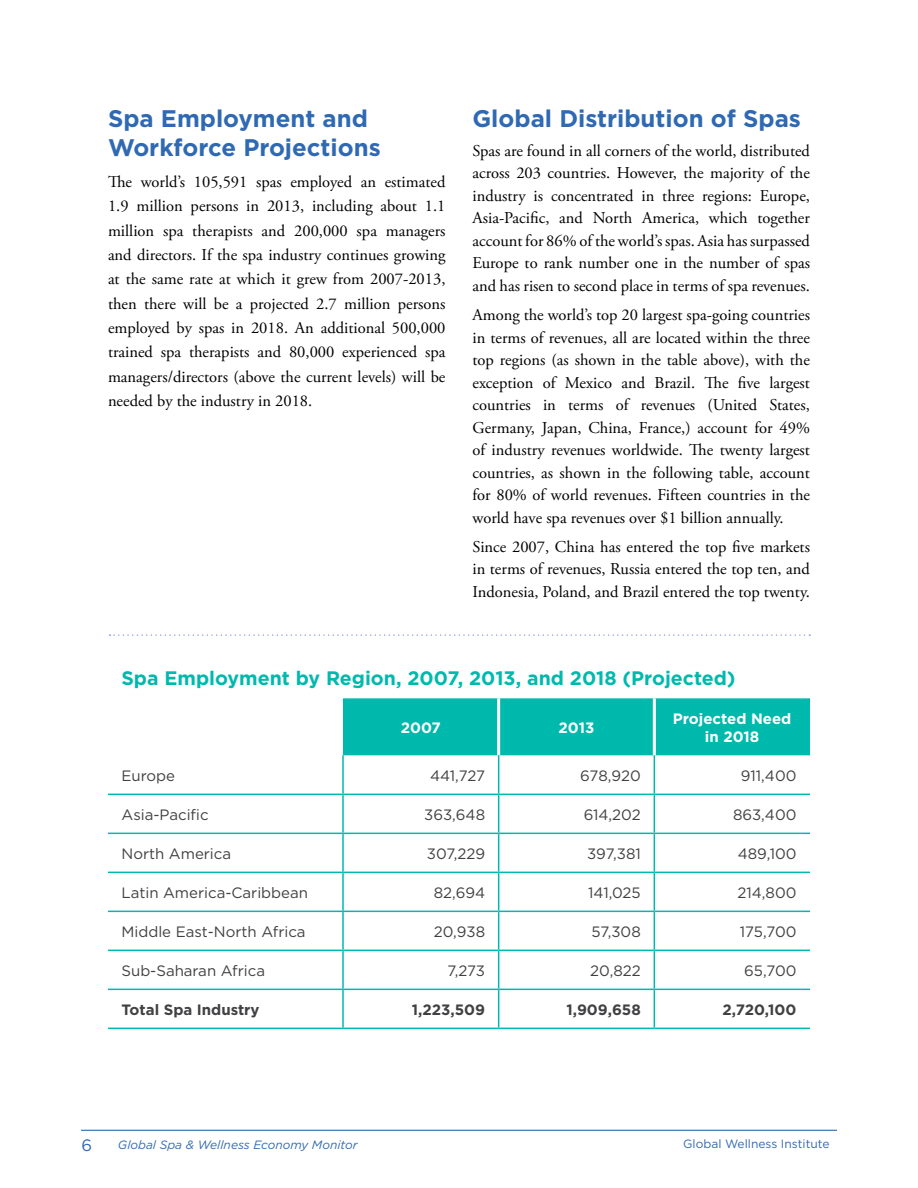
<style>
.page{position:relative;width:918px;height:1188px;background:#fff}
.page>*{position:absolute;margin:0;border:0;box-sizing:border-box;transform-origin:0 0}
.t1{font:700 24px/28.8px "Gotham";color:#3069b3}
.t2{font:700 19.5px "Gotham";color:#00b9ad}
.t3{font:16.5px/22.5px "Adobe Garamond Pro";color:#000;text-align:justify}
.t4{font:16.5px "Gotham";color:#3069b3}
.t5{font:15px "Gotham";color:#414042}
.t6{font:700 15px "Gotham";color:#414042}
.t7{font:700 15px/18px "Gotham";color:#fff;text-align:center}
.t8{font:italic 12px "Gotham";color:#3069b3}
.t9{font:12px "Gotham";color:#3069b3}
</style>
<div class="page">
<hr style="left:81px;top:1130px;width:756px;height:1px;background:#3069b3">
<div style="left:343px;top:698px;width:467px;height:57px;background:#00b9ad"></div>
<hr style="left:497px;top:698px;width:3px;height:57px;background:#fff">
<hr style="left:108px;top:794px;width:235px;height:1px;background:#00b9ad">
<hr style="left:343px;top:794px;width:156px;height:1px;background:#00b9ad">
<hr style="left:499px;top:794px;width:155px;height:1px;background:#00b9ad">
<hr style="left:654px;top:794px;width:156px;height:1px;background:#00b9ad">
<hr style="left:108px;top:833px;width:235px;height:1px;background:#00b9ad">
<hr style="left:343px;top:833px;width:156px;height:1px;background:#00b9ad">
<hr style="left:499px;top:833px;width:155px;height:1px;background:#00b9ad">
<hr style="left:654px;top:833px;width:156px;height:1px;background:#00b9ad">
<hr style="left:108px;top:872px;width:235px;height:1px;background:#00b9ad">
<hr style="left:343px;top:872px;width:156px;height:1px;background:#00b9ad">
<hr style="left:499px;top:872px;width:155px;height:1px;background:#00b9ad">
<hr style="left:654px;top:872px;width:156px;height:1px;background:#00b9ad">
<hr style="left:108px;top:911px;width:235px;height:1px;background:#00b9ad">
<hr style="left:343px;top:911px;width:156px;height:1px;background:#00b9ad">
<hr style="left:499px;top:911px;width:155px;height:1px;background:#00b9ad">
<hr style="left:654px;top:911px;width:156px;height:1px;background:#00b9ad">
<hr style="left:108px;top:950px;width:235px;height:1px;background:#00b9ad">
<hr style="left:343px;top:950px;width:156px;height:1px;background:#00b9ad">
<hr style="left:499px;top:950px;width:155px;height:1px;background:#00b9ad">
<hr style="left:654px;top:950px;width:156px;height:1px;background:#00b9ad">
<hr style="left:108px;top:989px;width:235px;height:1px;background:#00b9ad">
<hr style="left:343px;top:989px;width:156px;height:1px;background:#00b9ad">
<hr style="left:499px;top:989px;width:155px;height:1px;background:#00b9ad">
<hr style="left:654px;top:989px;width:156px;height:1px;background:#00b9ad">
<hr style="left:108px;top:1028px;width:235px;height:1px;background:#00b9ad">
<hr style="left:343px;top:1028px;width:156px;height:1px;background:#00b9ad">
<hr style="left:499px;top:1028px;width:155px;height:1px;background:#00b9ad">
<hr style="left:654px;top:1028px;width:156px;height:1px;background:#00b9ad">
<hr style="left:342px;top:755px;width:2px;height:39px;background:#00b9ad">
<hr style="left:498px;top:755px;width:1px;height:39px;background:#00b9ad">
<hr style="left:342px;top:795px;width:2px;height:38px;background:#00b9ad">
<hr style="left:498px;top:795px;width:1px;height:38px;background:#00b9ad">
<hr style="left:342px;top:834px;width:2px;height:38px;background:#00b9ad">
<hr style="left:498px;top:834px;width:1px;height:38px;background:#00b9ad">
<hr style="left:342px;top:873px;width:2px;height:38px;background:#00b9ad">
<hr style="left:498px;top:873px;width:1px;height:38px;background:#00b9ad">
<hr style="left:342px;top:912px;width:2px;height:38px;background:#00b9ad">
<hr style="left:498px;top:912px;width:1px;height:38px;background:#00b9ad">
<hr style="left:342px;top:951px;width:2px;height:38px;background:#00b9ad">
<hr style="left:498px;top:951px;width:1px;height:38px;background:#00b9ad">
<hr style="left:342px;top:990px;width:2px;height:38px;background:#00b9ad">
<hr style="left:498px;top:990px;width:1px;height:38px;background:#00b9ad">
<hr style="left:653px;top:698px;width:3px;height:57px;background:#fff">
<hr style="left:654px;top:755px;width:1px;height:39px;background:#00b9ad">
<hr style="left:654px;top:795px;width:1px;height:38px;background:#00b9ad">
<hr style="left:654px;top:834px;width:1px;height:38px;background:#00b9ad">
<hr style="left:654px;top:873px;width:1px;height:38px;background:#00b9ad">
<hr style="left:654px;top:912px;width:1px;height:38px;background:#00b9ad">
<hr style="left:654px;top:951px;width:1px;height:38px;background:#00b9ad">
<hr style="left:654px;top:990px;width:1px;height:38px;background:#00b9ad">
<svg style="left:110px;top:634px;width:700px;height:2px"></svg>
<h1 class="t1" style="left:108px;top:104px;width:274px">Spa Employment and<br>Workforce Projections</h1>
<p class="t3" style="left:108px;top:170px;width:339px;line-height:24.3px">The world’s 105,591 spas employed an estimated 1.9 million persons in 2013, including about 1.1 million spa therapists and 200,000 spa managers and directors. If the spa industry continues growing at the same rate at which it grew from 2007-2013, then there will be a projected 2.7 million persons employed by spas in 2018. An additional 500,000 trained spa therapists and 80,000 experienced spa managers/directors (above the current levels) will be needed by the industry in 2018.</p>
<h1 class="t1" style="left:472px;top:104px;width:330px">Global Distribution of Spas</h1>
<p class="t3" style="left:472px;top:140px;width:339px">Spas are found in all corners of the world, distributed across 203 countries. However, the majority of the industry is concentrated in three regions: Europe, Asia-Pacific, and North America, which together account for 86% of the world’s spas. Asia has surpassed Europe to rank number one in the number of spas and has risen to second place in terms of spa revenues.</p>
<p class="t3" style="left:472px;top:304px;width:339px">Among the world’s top 20 largest spa-going countries in terms of revenues, all are located within the three top regions (as shown in the table above), with the exception of Mexico and Brazil. The five largest countries in terms of revenues (United States, Germany, Japan, China, France,) account for 49% of industry revenues worldwide. The twenty largest countries, as shown in the following table, account for 80% of world revenues. Fifteen countries in the world have spa revenues over $1 billion annually.</p>
<p class="t3" style="left:472px;top:536px;width:339px">Since 2007, China has entered the top five markets in terms of revenues, Russia entered the top ten, and Indonesia, Poland, and Brazil entered the top twenty.</p>
<p class="t2" style="left:122px;top:665px;width:616px">Spa Employment by Region, 2007, 2013, and 2018 (Projected)</p>
<p class="t7" style="left:401px;top:718px;width:42px">2007</p>
<p class="t7" style="left:559px;top:718px;width:37px">2013</p>
<p class="t7" style="left:673px;top:709px;width:120px">Projected Need in 2018</p>
<p class="t5" style="left:121px;top:766px;width:55px">Europe</p>
<p class="t5" style="left:430px;top:766px;width:57px">441,727</p>
<p class="t5" style="left:580px;top:766px;width:62px">678,920</p>
<p class="t5" style="left:741px;top:766px;width:57px">911,400</p>
<p class="t5" style="left:121px;top:805px;width:89px">Asia-Pacific</p>
<p class="t5" style="left:424px;top:805px;width:62px">363,648</p>
<p class="t5" style="left:584px;top:805px;width:59px">614,202</p>
<p class="t5" style="left:733px;top:805px;width:65px">863,400</p>
<p class="t5" style="left:122px;top:844px;width:111px">North America</p>
<p class="t5" style="left:427px;top:844px;width:60px">307,229</p>
<p class="t5" style="left:587px;top:844px;width:55px">397,381</p>
<p class="t5" style="left:738px;top:844px;width:60px">489,100</p>
<p class="t5" style="left:122px;top:883px;width:188px">Latin America-Caribbean</p>
<p class="t5" style="left:434px;top:883px;width:53px">82,694</p>
<p class="t5" style="left:588px;top:883px;width:54px">141,025</p>
<p class="t5" style="left:738px;top:883px;width:60px">214,800</p>
<p class="t5" style="left:122px;top:922px;width:186px">Middle East-North Africa</p>
<p class="t5" style="left:434px;top:922px;width:53px">20,938</p>
<p class="t5" style="left:592px;top:922px;width:51px">57,308</p>
<p class="t5" style="left:740px;top:922px;width:58px">175,700</p>
<p class="t5" style="left:122px;top:961px;width:145px">Sub-Saharan Africa</p>
<p class="t5" style="left:447px;top:961px;width:39px">7,273</p>
<p class="t5" style="left:590px;top:961px;width:52px">20,822</p>
<p class="t5" style="left:744px;top:961px;width:54px">65,700</p>
<p class="t6" style="left:122px;top:1000px;width:140px">Total Spa Industry</p>
<p class="t6" style="left:412px;top:1000px;width:75px">1,223,509</p>
<p class="t6" style="left:566px;top:1000px;width:76px">1,909,658</p>
<p class="t6" style="left:722px;top:1000px;width:76px">2,720,100</p>
<p class="t4" style="left:81px;top:1135px;width:12px">6</p>
<p class="t8" style="left:118px;top:1137px;width:241px">Global Spa &amp; Wellness Economy Monitor</p>
<p class="t9" style="left:683px;top:1136px;width:148px">Global Wellness Institute</p>
</div>
